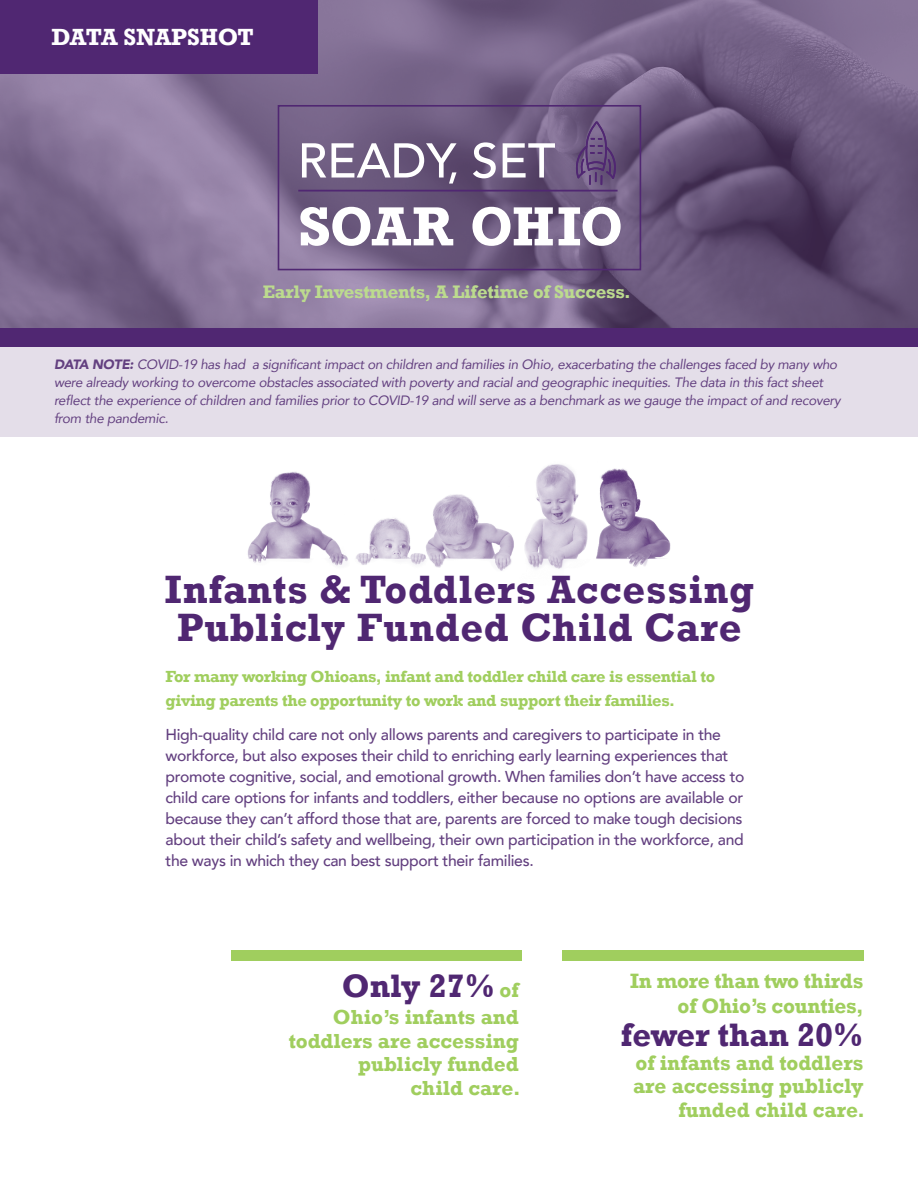
<style>
.page{position:relative;width:918px;height:1188px;background:#fff}
.page>*{position:absolute;margin:0;border:0;box-sizing:border-box;transform-origin:0 0}
.t1{font:700 40.5px/37.5px "Rockwell";letter-spacing:.02em;color:#502772;text-align:center}
.t2{font:700 33.3px "Rockwell";color:#502772}
.t3{font:700 24px "Rockwell";letter-spacing:-.015em;color:#fff}
.t4{font:700 21.3px/23.5px "Rockwell";color:#a0ce5e;text-align:right}
.t5{font:700 20.85px/23.5px "Rockwell";color:#a0ce5e;text-align:right}
.t6{font:700 18.6px "Rockwell";letter-spacing:-.01em;color:#bcdb8e}
.t7{font:700 16.5px/24px "Rockwell";letter-spacing:-.02em;color:#a0ce5e}
.t8{font:500 15.75px/21px "Avenir";letter-spacing:-.02em;color:#634080}
.t9{font:italic 13.5px/18px "Avenir";letter-spacing:-.02em;color:#634080}
.s1{font-weight:900}
.s2{font-size:20.85px;color:#a0ce5e}
</style>
<div class="page">
<div style="left:1px;top:343px;width:917px;height:93px;background:#e4dee9"></div>
<svg style="left:0;top:0;width:918px;height:328px;background:#766488"></svg>
<div style="left:278px;top:105px;width:363px;height:165px;border:2px solid #502772"></div>
<svg style="left:576px;top:121px;width:40px;height:64px;background:#69517f"></svg>
<svg style="left:302px;top:143px;width:155px;height:41px"></svg>
<svg style="left:473px;top:142px;width:23px;height:36px"></svg>
<svg style="left:503px;top:143px;width:52px;height:35px"></svg>
<svg style="left:300px;top:207px;width:153px;height:39px"></svg>
<svg style="left:472px;top:207px;width:81px;height:39px"></svg>
<svg style="left:559px;top:207px;width:62px;height:39px"></svg>
<hr style="left:298px;top:190px;width:320px;height:2px;background:#502772">
<div style="left:0;top:0;width:318px;height:73px;background:#502772"></div>
<img style="left:248px;top:464px;width:423px;height:107px">
<div style="left:0;top:328px;width:918px;height:19px;background:#502772"></div>
<div style="left:231px;top:950px;width:291px;height:11px;background:#a0ce5e"></div>
<div style="left:562px;top:950px;width:301px;height:11px;background:#a0ce5e"></div>
<p class="t3" style="left:52px;top:23px;width:204px">DATA SNAPSHOT</p>
<p class="t6" style="left:263px;top:280px;width:370px">Early Investments, A Lifetime of Success.</p>
<p class="t9" style="left:54px;top:355px;width:788px"><span class="s1">DATA NOTE:</span> COVID-19 has had a significant impact on children and families in Ohio, exacerbating the challenges faced by many who were already working to overcome obstacles associated with poverty and racial and geographic inequities. The data in this fact sheet reflect the experience of children and families prior to COVID-19 and will serve as a benchmark as we gauge the impact of and recovery from the pandemic.</p>
<p class="t1" style="left:165px;top:571px;width:590px">Infants &amp; Toddlers Accessing<br>Publicly Funded Child Care</p>
<p class="t7" style="left:166px;top:664px;width:551px">For many working Ohioans, infant and toddler child care is essential to giving parents the opportunity to work and support their families.</p>
<p class="t8" style="left:166px;top:724px;width:581px">High-quality child care not only allows parents and caregivers to participate in the workforce, but also exposes their child to enriching early learning experiences that promote cognitive, social, and emotional growth. When families don’t have access to child care options for infants and toddlers, either because no options are available or because they can’t afford those that are, parents are forced to make tough decisions about their child’s safety and wellbeing, their own participation in the workforce, and the ways in which they can best support their families.</p>
<p class="t2" style="left:342px;top:966px;width:179px">Only 27% <span class="s2">of</span></p>
<p class="t5" style="left:289px;top:1005px;width:233px">Ohio’s infants and toddlers are accessing publicly funded<br>child care.</p>
<p class="t4" style="left:630px;top:969px;width:235px;line-height:25px">In more than two thirds of Ohio’s counties,</p>
<p class="t2" style="left:621px;top:1015px;width:244px">fewer than 20%</p>
<p class="t4" style="left:633px;top:1051px;width:233px">of infants and toddlers are accessing publicly funded child care.</p>
</div>
